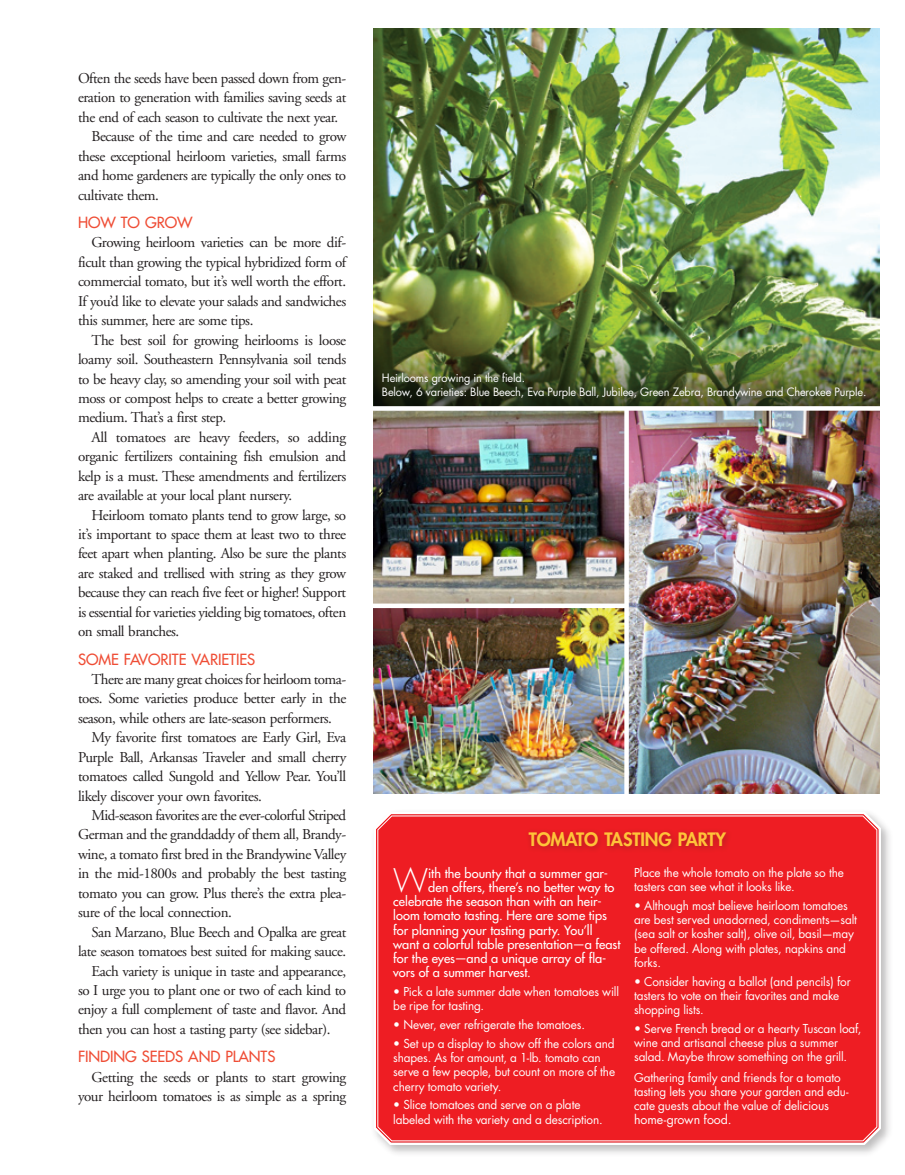
<style>
.page{position:relative;width:905px;height:1175px;background:#fff}
.page>*{position:absolute;margin:0;border:0;box-sizing:border-box;transform-origin:0 0}
.t1{font:300 31.65px "Futura";color:#fff}
.t2{font:800 18px "Futura";letter-spacing:-.005em;color:#ffc339}
.t3{font:15px/19.5px "Adobe Garamond";letter-spacing:-.03em;color:#231f20;text-align:justify}
.t4{font:15px "Futura";letter-spacing:-.005em;color:#ef4d35}
.t5{font:12.75px "Futura";letter-spacing:.005em;color:#fff}
.t6{font:12.3px "Futura";letter-spacing:-.005em;color:#fff}
.t7{font:12px/14.2px "Futura";letter-spacing:-.01em;color:#fff}
.t8{font:11.25px/14px "Futura";letter-spacing:-.015em;color:#fff}
.s1{font-size:12.3px}
</style>
<div class="page">
<img style="left:374px;top:411px;width:250px;height:192px">
<img style="left:374px;top:28px;width:505px;height:310px">
<img style="left:374px;top:338px;width:505px;height:68px">
<img style="left:374px;top:608px;width:250px;height:185px">
<img style="left:628px;top:411px;width:251px;height:383px">
<div style="left:369px;top:807px;width:524px;height:350px;background:#231f20;opacity:.3"></div>
<svg style="left:371px;top:809px;width:512px;height:338px"></svg>
<div style="left:377px;top:815px;width:500px;height:326px;background:#ee1d23"></div>
<div style="left:523px;top:826px;width:210px;height:27px;background:#231f20;opacity:.3"></div>
<svg style="left:624px;top:410px;width:1px;height:384px"></svg>
<div style="left:379px;top:369px;width:492px;height:37px;background:#231f20;opacity:.4"></div>
<p class="t3" style="left:78px;top:69px;width:270px">Often the seeds have been passed down from gen&shy;eration to generation with families saving seeds at the end of each season to cultivate the next year.</p>
<p class="t3" style="left:78px;top:127px;width:270px;text-indent:14px">Because of the time and care needed to grow these exceptional heirloom varieties, small farms and home gardeners are typically the only ones to cultivate them.</p>
<p class="t4" style="left:78px;top:213px;width:116px">How to Grow</p>
<p class="t3" style="left:78px;top:233px;width:270px;text-indent:14px">Growing heirloom varieties can be more dif&shy;ficult than growing the typical hybridized form of commercial tomato, but it’s well worth the effort.<br>If you’d like to elevate your salads and sandwiches this summer, here are some tips.</p>
<p class="t3" style="left:78px;top:330px;width:270px;text-indent:14px">The best soil for growing heirlooms is loose loamy soil. Southeastern Pennsylvania soil tends to be heavy clay, so amending your soil with peat moss or compost helps to create a better growing medium. That’s a first step.</p>
<p class="t3" style="left:78px;top:428px;width:270px;text-indent:14px">All tomatoes are heavy feeders, so adding organic fertilizers containing fish emulsion and kelp is a must. These amendments and fertilizers are available at your local plant nursery.</p>
<p class="t3" style="left:78px;top:505px;width:270px;text-indent:14px">Heirloom tomato plants tend to grow large, so it’s important to space them at least two to three feet apart when planting. Also be sure the plants are staked and trellised with string as they grow because they can reach five feet or higher! Support is essential for varieties yielding big tomatoes, often on small branches.</p>
<p class="t4" style="left:78px;top:649px;width:179px">Some Favorite Varieties</p>
<p class="t3" style="left:78px;top:670px;width:270px;text-indent:14px">There are many great choices for heirloom toma&shy;toes. Some varieties produce better early in the season, while others are late-season performers.</p>
<p class="t3" style="left:78px;top:728px;width:270px;text-indent:14px">My favorite first tomatoes are Early Girl, Eva Purple Ball, Arkansas Traveler and small cherry tomatoes called Sungold and Yellow Pear. You’ll likely discover your own favorites.</p>
<p class="t3" style="left:78px;top:806px;width:270px;text-indent:14px">Mid-season favorites are the ever-colorful Striped German and the granddaddy of them all, Brandy&shy;wine, a tomato first bred in the Brandywine Valley in the mid-1800s and probably the best tasting tomato you can grow. Plus there’s the extra plea&shy;sure of the local connection.</p>
<p class="t3" style="left:78px;top:922px;width:270px;text-align:right">San Marzano, Blue Beech and Opalka are great late season tomatoes best suited for making sauce.</p>
<p class="t3" style="left:78px;top:961px;width:270px;text-indent:14px">Each variety is unique in taste and appearance, so I urge you to plant one or two of each kind to enjoy a full complement of taste and flavor. And then you can host a tasting party (see sidebar).</p>
<p class="t4" style="left:78px;top:1047px;width:199px">Finding Seeds and Plants</p>
<p class="t3" style="left:78px;top:1067px;width:270px;text-align:right">Getting the seeds or plants to start growing your heirloom tomatoes is as simple as a spring</p>
<p class="t8" style="left:382px;top:371px;width:486px">Heirlooms growing in the field.<br>Below, 6 varieties: Blue Beech, Eva Purple Ball, Jubilee, Green Zebra, Brandywine and Cherokee Purple.</p>
<p class="t2" style="left:528px;top:827px;width:199px">TOMATO TAST ING PARTY</p>
<p class="t1" style="left:393px;top:861px;width:36px">W</p>
<p class="t5" style="left:428px;top:865px;width:181px">ith the bounty that a summer gar-</p>
<p class="t5" style="left:428px;top:879px;width:188px">den offers, there’s no better way to</p>
<p class="t5" style="left:393px;top:893px;width:210px">celebrate the season than with an heir-</p>
<p class="t5" style="left:393px;top:907px;width:215px">loom tomato tasting. Here are some tips</p>
<p class="t5" style="left:393px;top:922px;width:201px">for planning your tasting party. You’ll</p>
<p class="t5" style="left:393px;top:936px;width:229px">want a colorful table presentation—a feast</p>
<p class="t5" style="left:393px;top:950px;width:215px">for the eyes—and a unique array of fla-</p>
<p class="t5" style="left:393px;top:964px;width:139px">vors of a summer harvest.</p>
<p class="t7" style="left:393px;top:984px;width:227px">• Pick a late summer date when tomatoes will be ripe for tasting.</p>
<p class="t7" style="left:393px;top:1017px;width:193px">• Never, ever refrigerate the tomatoes.</p>
<p class="t7" style="left:393px;top:1036px;width:223px">• Set up a display to show off the colors and shapes. As for amount, a 1-lb. tomato can serve a few people, but count on more of the cherry tomato variety.</p>
<p class="t7" style="left:393px;top:1098px;width:211px">• Slice tomatoes and serve on a plate labeled with the variety and a description.</p>
<p class="t7" style="left:634px;top:865px;width:211px">Place the whole tomato on the plate so the tasters can see what it looks like.</p>
<p class="t7" style="left:634px;top:898px;width:224px">• Although most believe heirloom tomatoes are best served unadorned, condiments—salt (sea salt or kosher salt), olive oil, basil—may be offered. Along with plates, napkins and forks.</p>
<p class="t7" style="left:634px;top:974px;width:218px">• Consider having a ballot (and pencils) for tasters to vote on their favorites and make shopping lists.</p>
<p class="t7" style="left:634px;top:1021px;width:229px">• Serve French bread or a hearty Tuscan loaf, wine and artisanal cheese plus a summer salad. Maybe throw something on the grill.</p>
<p class="t7" style="left:634px;top:1070px;width:216px">Gathering family and friends for a tomato tasting lets you share your garden and edu&shy;cate guests about the value of deli<span class="s1">cious</span></p>
<p class="t6" style="left:634px;top:1112px;width:99px">home-grown food.</p>
</div>
